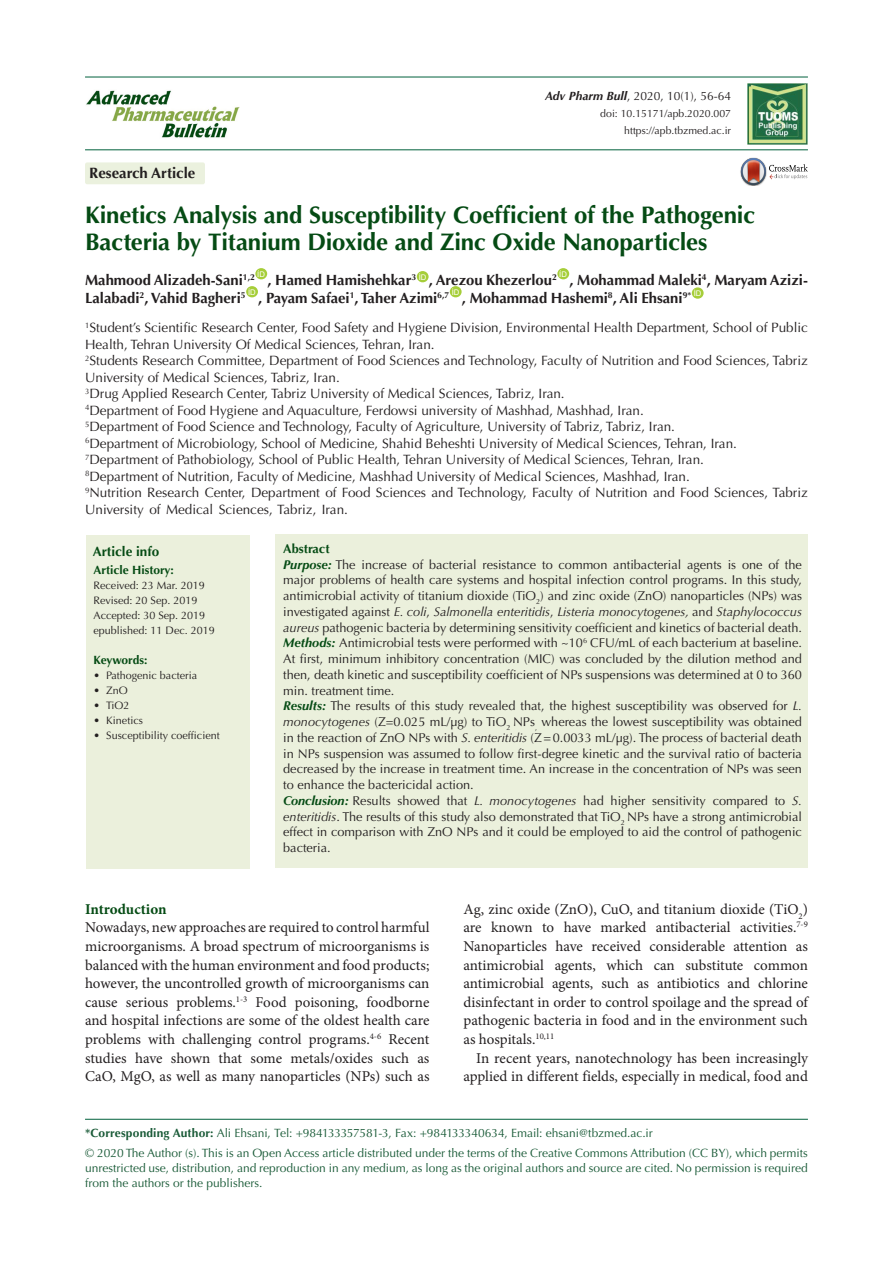
<style>
.page{position:relative;width:893px;height:1263px;background:#fff}
.page>*{position:absolute;margin:0;border:0;box-sizing:border-box;transform-origin:0 0}
.t1{font:700 24px/27px "Optima LT Std";letter-spacing:-.01em;color:#054b14}
.t2{font:15px/18.6px "Minion Pro";color:#231f20;text-align:justify}
.t3{font:700 15px "Optima LT Std";color:#231f20}
.t4{font:700 15px "Minion Pro";letter-spacing:-.005em;color:#054b14}
.t5{font:700 14.85px "Optima LT Std";color:#231f20}
.t6{font:13.5px/16.5px "Optima LT Std";color:#231f20}
.t7{font:700 13.5px "Optima LT Std";color:#054b14}
.t8{font:12.75px/15.8px "Optima LT Std";color:#231f20;text-align:justify}
.t9{font:700 12.75px "Optima LT Std";color:#054b14}
.corresponding{font:12px/15px "Optima LT Std";color:#195a37;text-align:justify}
.t10{font:12px "Optima LT Std";color:#231f20}
.t11{font:700 12px "Optima LT Std";color:#054b14}
.t12{font:700 12px "Optima LT Std";letter-spacing:-.02em;color:#054b14}
.t13{font:10.8px "Optima LT Std";color:#231f20}
.t14{font:10.5px "Optima LT Std";color:#231f20}
.t15{font:7.8px "Arial";color:#fff}
.s1{font-weight:700;font-style:italic}
.s2{font-weight:700;font-style:italic;color:#054b14}
.s3{font-style:italic}
.s4{font-weight:700}
</style>
<div class="page">
<hr style="left:85px;top:149px;width:723px;height:1px;background:#1e7252">
<hr style="left:85px;top:76px;width:723px;height:2px;background:#1e7252">
<div style="left:255px;top:268px;width:12px;height:11px;background:#a6ce39;border-radius:50%"></div>
<div style="left:417px;top:271px;width:12px;height:11px;background:#a6ce39;border-radius:50%"></div>
<div style="left:557px;top:268px;width:12px;height:11px;background:#a6ce39;border-radius:50%"></div>
<div style="left:246px;top:286px;width:12px;height:11px;background:#a6ce39;border-radius:50%"></div>
<div style="left:450px;top:286px;width:12px;height:11px;background:#a6ce39;border-radius:50%"></div>
<div style="left:692px;top:287px;width:12px;height:12px;background:#a6ce39;border-radius:50%"></div>
<div style="left:85px;top:162px;width:120px;height:22px;background:#ebf1de;border-radius:2px"></div>
<div style="left:86px;top:535px;width:163px;height:333px;background:#ebf0dc"></div>
<div style="left:276px;top:535px;width:532px;height:333px;background:#ebf0dc"></div>
<svg style="left:741px;top:158px;width:67px;height:27px"></svg>
<img style="left:748px;top:84px;width:60px;height:61px">
<hr style="left:85px;top:1119px;width:723px;height:1px;background:#1e7252">
<img style="left:86px;top:90px;width:154px;height:48px">
<p class="t3" style="left:89px;top:164px;width:108px">Research Article</p>
<p class="t10" style="left:545px;top:89px;width:187px"><span class="s1">Adv Pharm Bull</span>, 2020, 10(1), 56-64</p>
<p class="t14" style="left:600px;top:108px;width:132px">doi: 10.15171/apb.2020.007</p>
<p class="t14" style="left:624px;top:125px;width:108px">https://apb.tbzmed.ac.ir</p>
<p class="t1" style="left:85px;top:201px;width:672px">Kinetics Analysis and Susceptibility Coefficient of the Pathogenic<br>Bacteria by Titanium Dioxide and Zinc Oxide Nanoparticles</p>
<p class="t5" style="left:85px;top:271px;width:171px">Mahmood Alizadeh-Sani<sup>1,2</sup></p>
<p class="t15" style="left:257px;top:269px;width:9px">ID</p>
<p class="t5" style="left:268px;top:271px;width:150px">, Hamed Hamishehkar<sup>3</sup></p>
<p class="t15" style="left:419px;top:272px;width:9px">ID</p>
<p class="t5" style="left:429px;top:271px;width:129px">, Arezou Khezerlou<sup>2</sup></p>
<p class="t15" style="left:559px;top:269px;width:9px">ID</p>
<p class="t5" style="left:570px;top:271px;width:240px">, Mohammad Maleki<sup>4</sup>, Maryam Azizi-</p>
<p class="t5" style="left:85px;top:289px;width:162px">Lalabadi<sup>2</sup>, Vahid Bagheri<sup>5</sup></p>
<p class="t15" style="left:248px;top:287px;width:9px">ID</p>
<p class="t5" style="left:258px;top:289px;width:193px">, Payam Safaei<sup>1</sup>, Taher Azimi<sup>6,7</sup></p>
<p class="t15" style="left:452px;top:287px;width:9px">ID</p>
<p class="t5" style="left:462px;top:289px;width:231px">, Mohammad Hashemi<sup>8</sup>, Ali Ehsani<sup>9*</sup></p>
<p class="t15" style="left:694px;top:288px;width:9px">ID</p>
<p class="t6" style="left:85px;top:319px;width:724px"><sup>1</sup>Student’s Scientific Research Center, Food Safety and Hygiene Division, Environmental Health Department, School of Public<br>Health, Tehran University Of Medical Sciences, Tehran, Iran.</p>
<p class="t6" style="left:85px;top:352px;width:724px"><sup>2</sup>Students Research Committee, Department of Food Sciences and Technology, Faculty of Nutrition and Food Sciences, Tabriz<br>University of Medical Sciences, Tabriz, Iran.</p>
<p class="t6" style="left:85px;top:385px;width:481px"><sup>3</sup>Drug Applied Research Center, Tabriz University of Medical Sciences, Tabriz, Iran.</p>
<p class="t6" style="left:85px;top:402px;width:560px"><sup>4</sup>Department of Food Hygiene and Aquaculture, Ferdowsi university of Mashhad, Mashhad, Iran.</p>
<p class="t6" style="left:85px;top:418px;width:591px"><sup>5</sup>Department of Food Science and Technology, Faculty of Agriculture, University of Tabriz, Tabriz, Iran.</p>
<p class="t6" style="left:85px;top:435px;width:653px"><sup>6</sup>Department of Microbiology, School of Medicine, Shahid Beheshti University of Medical Sciences, Tehran, Iran.</p>
<p class="t6" style="left:85px;top:451px;width:620px"><sup>7</sup>Department of Pathobiology, School of Public Health, Tehran University of Medical Sciences, Tehran, Iran.</p>
<p class="t6" style="left:85px;top:468px;width:606px"><sup>8</sup>Department of Nutrition, Faculty of Medicine, Mashhad University of Medical Sciences, Mashhad, Iran.</p>
<p class="t6" style="left:85px;top:484px;width:724px"><sup>9</sup>Nutrition Research Center, Department of Food Sciences and Technology, Faculty of Nutrition and Food Sciences, Tabriz<br>University of Medical Sciences, Tabriz, Iran.</p>
<p class="t7" style="left:93px;top:543px;width:68px">Article info</p>
<p class="t11" style="left:94px;top:563px;width:82px">Article History:</p>
<p class="t13" style="left:94px;top:579px;width:113px">Received: 23 Mar. 2019</p>
<p class="t13" style="left:94px;top:594px;width:105px">Revised: 20 Sep. 2019</p>
<p class="t13" style="left:94px;top:609px;width:113px">Accepted: 30 Sep. 2019</p>
<p class="t13" style="left:94px;top:624px;width:123px">epublished: 11 Dec. 2019</p>
<p class="t12" style="left:94px;top:653px;width:55px">Keywords:</p>
<p class="t13" style="left:94px;top:669px;width:105px">• Pathogenic bacteria</p>
<p class="t13" style="left:94px;top:684px;width:36px">• ZnO</p>
<p class="t13" style="left:94px;top:699px;width:37px">• TiO2</p>
<p class="t13" style="left:94px;top:714px;width:51px">• Kinetics</p>
<p class="t13" style="left:94px;top:729px;width:128px">• Susceptibility coefficient</p>
<p class="t9" style="left:283px;top:541px;width:48px">Abstract</p>
<p class="t8" style="left:283px;top:556px;width:520px"><span class="s2">Purpose:</span> The increase of bacterial resistance to common antibacterial agents is one of the major problems of health care systems and hospital infection control programs. In this study, antimicrobial activity of titanium dioxide (TiO<sub>2</sub>) and zinc oxide (ZnO) nanoparticles (NPs) was investigated against <span class="s3">E. coli</span>, <span class="s3">Salmonella enteritidis</span>, <span class="s3">Listeria monocytogenes,</span> and <span class="s3">Staphylococcus aureus</span> pathogenic bacteria by determining sensitivity coefficient and kinetics of bacterial death.</p>
<p class="t8" style="left:283px;top:635px;width:520px"><span class="s2">Methods:</span> Antimicrobial tests were performed with ~10<sup>6</sup> CFU/mL of each bacterium at baseline.<br>At first, minimum inhibitory concentration (MIC) was concluded by the dilution method and then, death kinetic and susceptibility coefficient of NPs suspensions was determined at 0 to 360 min. treatment time.</p>
<p class="t8" style="left:283px;top:698px;width:520px"><span class="s2">Results:</span> The results of this study revealed that, the highest susceptibility was observed for <span class="s3">L. monocytogenes</span> (Z=0.025 mL/μg) to TiO<sub>2</sub> NPs<sub>,</sub> whereas the lowest susceptibility was obtained in the reaction of ZnO NPs with <span class="s3">S. enteritidis</span> (Z=0.0033 mL/μg). The process of bacterial death in NPs suspension was assumed to follow first-degree kinetic and the survival ratio of bacteria decreased by the increase in treatment time. An increase in the concentration of NPs was seen to enhance the bactericidal action.</p>
<p class="t8" style="left:283px;top:793px;width:520px"><span class="s2">Conclusion:</span> Results showed that <span class="s3">L. monocytogenes</span> had higher sensitivity compared to <span class="s3">S. enteritidis</span>. The results of this study also demonstrated that TiO<sub>2</sub> NPs have a strong antimicrobial effect in comparison with ZnO NPs and it could be employed to aid the control of pathogenic bacteria.</p>
<p class="t4" style="left:85px;top:898px;width:83px">Introduction</p>
<p class="t2" style="left:85px;top:918px;width:346px">Nowadays, new approaches are required to control harmful microorganisms. A broad spectrum of microorganisms is balanced with the human environment and food products; however, the uncontrolled growth of microorganisms can cause serious problems.<sup>1-3</sup> Food poisoning, foodborne and hospital infections are some of the oldest health care problems with challenging control programs.<sup>4-6</sup> Recent studies have shown that some metals/oxides such as CaO, MgO, as well as many nanoparticles (NPs) such as</p>
<p class="t2" style="left:463px;top:900px;width:346px">Ag, zinc oxide (ZnO), CuO, and titanium dioxide (TiO<sub>2</sub>) are known to have marked antibacterial activities.<sup>7-9<br></sup>Nanoparticles have received considerable attention as antimicrobial agents, which can substitute common antimicrobial agents, such as antibiotics and chlorine disinfectant in order to control spoilage and the spread of pathogenic bacteria in food and in the environment such as hospitals.<sup>10,11</sup></p>
<p class="t2" style="left:463px;top:1048px;width:346px;text-align:right">In recent years, nanotechnology has been increasingly applied in different fields, especially in medical, food and</p>
<p class="corresponding" style="left:85px;top:1126px;width:569px"><span class="s4">*Corresponding Author:</span> Ali Ehsani, Tel: +984133357581-3, Fax: +984133340634, Email: ehsani@tbzmed.ac.ir</p>
<p class="corresponding" style="left:85px;top:1145px;width:724px">© 2020 The Author (s). This is an Open Access article distributed under the terms of the Creative Commons Attribution (CC BY), which permits unrestricted use, distribution, and reproduction in any medium, as long as the original authors and source are cited. No permission is required from the authors or the publishers.</p>
</div>
